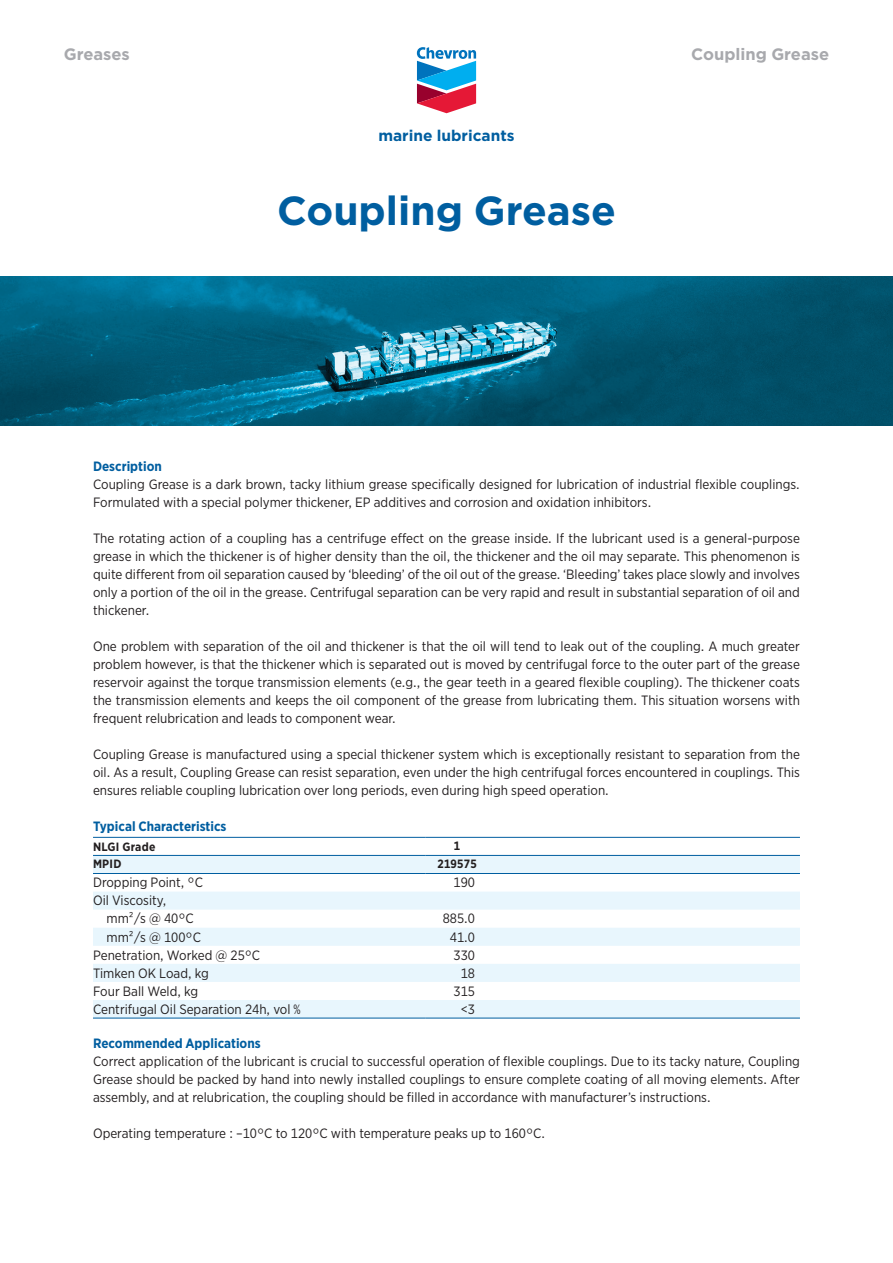
<style>
.page{position:relative;width:893px;height:1263px;background:#fff}
.page>*{position:absolute;margin:0;border:0;box-sizing:border-box;transform-origin:0 0}
.t1{font:700 40.5px "Gotham";color:#005ea0}
.t2{font:700 16.5px "Gotham";color:#a8a9ad}
.t3{font:700 15.45px "Gotham";color:#005ea0}
.t4{font:13.5px/18px "Gotham Narrow";color:#231f20;text-align:justify}
.t5{font:700 13.5px "Gotham Narrow";color:#005ea0}
.t6{font:700 12px "Gotham Narrow";letter-spacing:.02em;color:#231f20}
</style>
<div class="page">
<svg style="left:417px;top:47px;width:59px;height:66px"></svg>
<svg style="left:93px;top:856px;width:707px;height:162px;fill:#e8f6fd"></svg>
<hr style="left:93px;top:837px;width:332px;height:1px;background:#005ea0">
<hr style="left:425px;top:837px;width:375px;height:1px;background:#005ea0">
<hr style="left:93px;top:855px;width:332px;height:1px;background:#005ea0">
<hr style="left:425px;top:855px;width:375px;height:1px;background:#005ea0">
<hr style="left:93px;top:1018px;width:332px;height:1px;background:#005ea0">
<hr style="left:425px;top:1018px;width:375px;height:1px;background:#005ea0">
<hr style="left:93px;top:873px;width:332px;height:1px;background:#005ea0">
<hr style="left:425px;top:873px;width:375px;height:1px;background:#005ea0">
<img style="left:0;top:276px;width:893px;height:149px">
<p class="t2" style="left:64px;top:43px;width:68px">Greases</p>
<p class="t2" style="left:691px;top:43px;width:140px">Coupling Grease</p>
<p class="t3" style="left:378px;top:125px;width:138px">marine lubricants</p>
<h1 class="t1" style="left:277px;top:183px;width:340px">Coupling Grease</h1>
<p class="t5" style="left:93px;top:458px;width:70px">Description</p>
<p class="t4" style="left:93px;top:475px;width:708px">Coupling Grease is a dark brown, tacky lithium grease specifically designed for lubrication of industrial flexible couplings.<br>Formulated with a special polymer thickener, EP additives and corrosion and oxidation inhibitors.</p>
<p class="t4" style="left:93px;top:529px;width:708px">The rotating action of a coupling has a centrifuge effect on the grease inside. If the lubricant used is a general-purpose grease in which the thickener is of higher density than the oil, the thickener and the oil may separate. This phenomenon is quite different from oil separation caused by ‘bleeding’ of the oil out of the grease. ‘Bleeding’ takes place slowly and involves only a portion of the oil in the grease. Centrifugal separation can be very rapid and result in substantial separation of oil and thickener.</p>
<p class="t4" style="left:93px;top:637px;width:708px">One problem with separation of the oil and thickener is that the oil will tend to leak out of the coupling. A much greater problem however, is that the thickener which is separated out is moved by centrifugal force to the outer part of the grease reservoir against the torque transmission elements (e.g., the gear teeth in a geared flexible coupling). The thickener coats the transmission elements and keeps the oil component of the grease from lubricating them. This situation worsens with frequent relubrication and leads to component wear.</p>
<p class="t4" style="left:93px;top:745px;width:708px">Coupling Grease is manufactured using a special thickener system which is exceptionally resistant to separation from the oil. As a result, Coupling Grease can resist separation, even under the high centrifugal forces encountered in couplings. This ensures reliable coupling lubrication over long periods, even during high speed operation.</p>
<p class="t5" style="left:93px;top:818px;width:135px">Typical Characteristics</p>
<p class="t6" style="left:93px;top:839px;width:64px">NLGI Grade</p>
<p class="t6" style="left:454px;top:838px;width:8px">1</p>
<p class="t6" style="left:93px;top:856px;width:30px">MPID</p>
<p class="t6" style="left:437px;top:856px;width:41px">219575</p>
<p class="t4" style="left:93px;top:873px;width:112px">Dropping Point, °C</p>
<p class="t4" style="left:453px;top:873px;width:23px">190</p>
<p class="t4" style="left:107px;top:891px;width:89px;text-indent:-13px">Oil Viscosity, mm²/s @ 40°C</p>
<p class="t4" style="left:443px;top:909px;width:34px">885.0</p>
<p class="t4" style="left:107px;top:927px;width:96px">mm²/s @ 100°C</p>
<p class="t4" style="left:450px;top:927px;width:27px">41.0</p>
<p class="t4" style="left:93px;top:945px;width:169px">Penetration, Worked @ 25°C</p>
<p class="t4" style="left:453px;top:945px;width:23px">330</p>
<p class="t4" style="left:93px;top:964px;width:117px">Timken OK Load, kg</p>
<p class="t4" style="left:461px;top:964px;width:16px">18</p>
<p class="t4" style="left:93px;top:982px;width:107px">Four Ball Weld, kg</p>
<p class="t4" style="left:453px;top:982px;width:23px">315</p>
<p class="t4" style="left:93px;top:1000px;width:209px">Centrifugal Oil Separation 24h, vol %</p>
<p class="t4" style="left:461px;top:1000px;width:16px">&lt;3</p>
<p class="t5" style="left:93px;top:1035px;width:169px">Recommended Applications</p>
<p class="t4" style="left:93px;top:1052px;width:708px">Correct application of the lubricant is crucial to successful operation of flexible couplings. Due to its tacky nature, Coupling Grease should be packed by hand into newly installed couplings to ensure complete coating of all moving elements. After assembly, and at relubrication, the coupling should be filled in accordance with manufacturer’s instructions.</p>
<p class="t4" style="left:93px;top:1124px;width:453px">Operating temperature : –10°C to 120°C with temperature peaks up to 160°C.</p>
</div>
